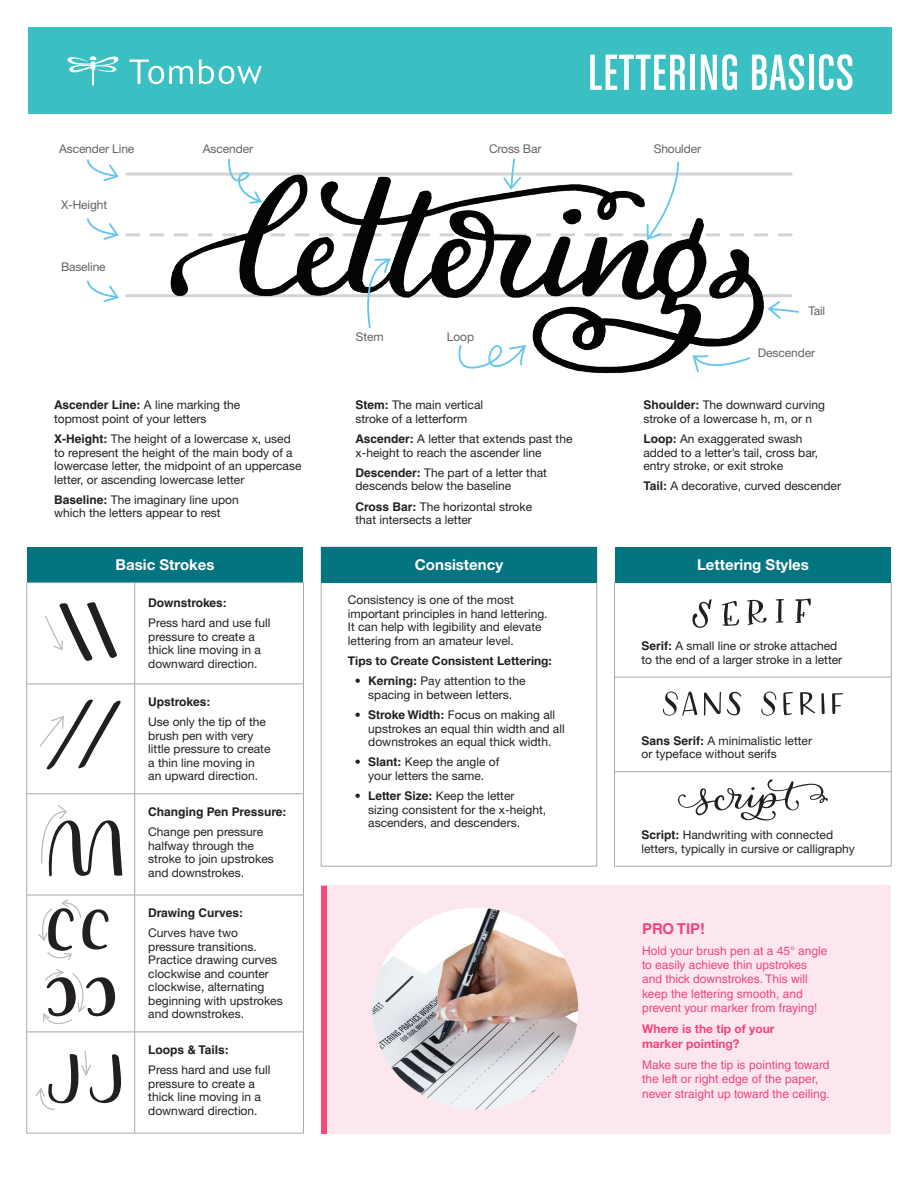
<style>
.page{position:relative;width:918px;height:1188px;background:#fff}
.page>*{position:absolute;margin:0;border:0;box-sizing:border-box;transform-origin:0 0}
.t1{font:54px "Chalet Comprime Cologne Eighty";letter-spacing:.02em;color:#fff}
.t2{font:700 15px "Helvetica Neue LT Std";color:#fff}
.t3{font:700 15px "Helvetica LT Std";color:#f0457a}
.t4{font:12px/13.5px "Helvetica Neue LT Std";color:#231f20}
.t5{font:12px/14.4px "Helvetica LT Std";color:#f0457a}
.t6{font:12px "Helvetica Neue LT Std";letter-spacing:-.01em;color:#636366}
.t7{font:700 12px "Helvetica LT Std";color:#231f20}
.t8{font:700 12px/14.4px "Helvetica Neue LT Std";color:#f0457a}
.t9{font:700 12px "Helvetica Neue LT Std";color:#231f20}
.s1{font-family:"Helvetica LT Std";font-weight:700}
</style>
<div class="page">
<div style="left:28px;top:28px;width:864px;height:86px;background:#3ac0c3"></div>
<svg style="left:68px;top:56px;width:194px;height:30px"></svg>
<hr style="left:127px;top:294px;width:664px;height:3px;background:#d3d3d4">
<img style="left:170px;top:241px;width:594px;height:133px">
<hr style="left:614px;top:582px;width:277px;height:1px;background:#a8a8ab">
<hr style="left:614px;top:583px;width:1px;height:94px;background:#a8a8ab">
<hr style="left:891px;top:583px;width:1px;height:94px;background:#a8a8ab">
<hr style="left:614px;top:677px;width:1px;height:94px;background:#a8a8ab">
<hr style="left:891px;top:677px;width:1px;height:94px;background:#a8a8ab">
<hr style="left:614px;top:772px;width:1px;height:94px;background:#a8a8ab">
<hr style="left:891px;top:772px;width:1px;height:94px;background:#a8a8ab">
<hr style="left:614px;top:677px;width:277px;height:1px;background:#a8a8ab">
<hr style="left:614px;top:771px;width:277px;height:1px;background:#a8a8ab">
<hr style="left:614px;top:866px;width:277px;height:1px;background:#a8a8ab">
<div style="left:327px;top:886px;width:564px;height:248px;background:#fce7ef"></div>
<img style="left:372px;top:908px;width:206px;height:202px">
<div style="left:321px;top:886px;width:6px;height:248px;background:#f04c7c"></div>
<svg style="left:704px;top:692px;width:17px;height:23px"></svg>
<svg style="left:800px;top:692px;width:15px;height:23px"></svg>
<svg style="left:761px;top:691px;width:15px;height:25px"></svg>
<svg style="left:663px;top:691px;width:35px;height:25px"></svg>
<svg style="left:727px;top:691px;width:14px;height:24px"></svg>
<svg style="left:783px;top:692px;width:10px;height:23px"></svg>
<svg style="left:832px;top:693px;width:11px;height:21px"></svg>
<svg style="left:821px;top:693px;width:4px;height:21px"></svg>
<svg style="left:747px;top:600px;width:20px;height:25px"></svg>
<svg style="left:692px;top:599px;width:20px;height:29px"></svg>
<svg style="left:721px;top:601px;width:18px;height:25px"></svg>
<svg style="left:795px;top:598px;width:16px;height:25px"></svg>
<svg style="left:776px;top:599px;width:8px;height:24px"></svg>
<svg style="left:678px;top:779px;width:150px;height:42px"></svg>
<div style="left:27px;top:547px;width:276px;height:35px;background:#037581"></div>
<div style="left:321px;top:547px;width:276px;height:35px;background:#037581"></div>
<div style="left:615px;top:547px;width:276px;height:35px;background:#037581"></div>
<svg style="left:45px;top:602px;width:72px;height:59px"></svg>
<svg style="left:39px;top:699px;width:82px;height:71px"></svg>
<svg style="left:35px;top:1051px;width:86px;height:59px"></svg>
<svg style="left:41px;top:805px;width:81px;height:72px"></svg>
<svg style="left:43px;top:969px;width:72px;height:56px"></svg>
<svg style="left:38px;top:899px;width:71px;height:62px"></svg>
<svg style="left:361px;top:258px;width:30px;height:71px"></svg>
<svg style="left:692px;top:354px;width:60px;height:20px"></svg>
<svg style="left:768px;top:301px;width:32px;height:18px"></svg>
<svg style="left:87px;top:218px;width:32px;height:22px"></svg>
<svg style="left:87px;top:159px;width:32px;height:23px"></svg>
<svg style="left:87px;top:280px;width:32px;height:23px"></svg>
<svg style="left:454px;top:337px;width:73px;height:34px"></svg>
<svg style="left:127px;top:158px;width:664px;height:83px"></svg>
<hr style="left:26px;top:1032px;width:1px;height:101px;background:#a8a8ab">
<hr style="left:134px;top:1032px;width:1px;height:101px;background:#a8a8ab">
<hr style="left:303px;top:1032px;width:1px;height:101px;background:#a8a8ab">
<hr style="left:27px;top:1133px;width:108px;height:1px;background:#a8a8ab">
<hr style="left:135px;top:1133px;width:169px;height:1px;background:#a8a8ab">
<hr style="left:27px;top:582px;width:108px;height:1px;background:#a8a8ab">
<hr style="left:26px;top:583px;width:1px;height:101px;background:#a8a8ab">
<hr style="left:135px;top:582px;width:169px;height:1px;background:#a8a8ab">
<hr style="left:134px;top:583px;width:1px;height:101px;background:#a8a8ab">
<hr style="left:303px;top:583px;width:1px;height:101px;background:#a8a8ab">
<hr style="left:27px;top:684px;width:108px;height:1px;background:#a8a8ab">
<hr style="left:26px;top:684px;width:1px;height:110px;background:#a8a8ab">
<hr style="left:135px;top:684px;width:169px;height:1px;background:#a8a8ab">
<hr style="left:134px;top:684px;width:1px;height:110px;background:#a8a8ab">
<hr style="left:303px;top:684px;width:1px;height:110px;background:#a8a8ab">
<hr style="left:27px;top:794px;width:108px;height:1px;background:#a8a8ab">
<hr style="left:26px;top:794px;width:1px;height:101px;background:#a8a8ab">
<hr style="left:135px;top:794px;width:169px;height:1px;background:#a8a8ab">
<hr style="left:134px;top:794px;width:1px;height:101px;background:#a8a8ab">
<hr style="left:303px;top:794px;width:1px;height:101px;background:#a8a8ab">
<hr style="left:27px;top:895px;width:108px;height:1px;background:#a8a8ab">
<hr style="left:26px;top:895px;width:1px;height:137px;background:#a8a8ab">
<hr style="left:135px;top:895px;width:169px;height:1px;background:#a8a8ab">
<hr style="left:134px;top:895px;width:1px;height:137px;background:#a8a8ab">
<hr style="left:303px;top:895px;width:1px;height:137px;background:#a8a8ab">
<hr style="left:27px;top:1032px;width:108px;height:1px;background:#a8a8ab">
<hr style="left:135px;top:1032px;width:169px;height:1px;background:#a8a8ab">
<h1 class="t1" style="left:588px;top:43px;width:267px">LETTERING BASICS</h1>
<p class="t6" style="left:59px;top:142px;width:77px">Ascender Line</p>
<p class="t6" style="left:489px;top:142px;width:54px">Cross Bar</p>
<p class="t6" style="left:203px;top:142px;width:52px">Ascender</p>
<p class="t6" style="left:61px;top:198px;width:48px">X-Height</p>
<p class="t6" style="left:61px;top:260px;width:46px">Baseline</p>
<p class="t4" style="left:54px;top:398px;width:188px"><span class="s1">Ascender Line:</span> A line marking the topmost point of your letters</p>
<p class="t4" style="left:54px;top:432px;width:249px"><span class="s1">X-Height:</span> The height of a lowercase x, used to represent the height of the main body of a lowercase letter, the midpoint of an uppercase letter, or ascending lowercase letter</p>
<p class="t4" style="left:54px;top:493px;width:186px"><span class="s1">Baseline:</span> The imaginary line upon which the letters appear to rest</p>
<p class="t6" style="left:356px;top:329px;width:29px">Stem</p>
<p class="t6" style="left:447px;top:329px;width:29px">Loop</p>
<p class="t4" style="left:356px;top:398px;width:129px"><span class="s1">Stem:</span> The main vertical stroke of a letterform</p>
<p class="t4" style="left:356px;top:432px;width:218px"><span class="s1">Ascender:</span> A letter that extends past the x-height to reach the ascender line</p>
<p class="t4" style="left:356px;top:466px;width:193px"><span class="s1">Descender:</span> The part of a letter that descends below the baseline</p>
<p class="t4" style="left:356px;top:499px;width:178px"><span class="s1">Cross Bar:</span> The horizontal stroke that intersects a letter</p>
<p class="t6" style="left:654px;top:142px;width:49px">Shoulder</p>
<p class="t6" style="left:808px;top:304px;width:18px">Tail</p>
<p class="t6" style="left:758px;top:346px;width:59px">Descender</p>
<p class="t4" style="left:643px;top:398px;width:183px"><span class="s1">Shoulder:</span> The downward curving stroke of a lowercase h, m, or n</p>
<p class="t4" style="left:643px;top:432px;width:176px"><span class="s1">Loop:</span> An exaggerated swash added to a letter’s tail, cross bar, entry stroke, or exit stroke</p>
<p class="t4" style="left:643px;top:479px;width:199px"><span class="s1">Tail:</span> A decorative, curved descender</p>
<p class="t2" style="left:116px;top:555px;width:100px">Basic Strokes</p>
<p class="t2" style="left:415px;top:555px;width:90px">Consistency</p>
<p class="t2" style="left:697px;top:555px;width:113px">Lettering Styles</p>
<p class="t7" style="left:148px;top:596px;width:80px">Downstrokes:</p>
<p class="t4" style="left:148px;top:616px;width:124px">Press hard and use full pressure to create a thick line moving in a downward direction.</p>
<p class="t7" style="left:148px;top:694px;width:64px">Upstrokes:</p>
<p class="t4" style="left:148px;top:715px;width:124px">Use only the tip of the brush pen with very little pressure to create a thin line moving in an upward direction.</p>
<p class="t7" style="left:148px;top:804px;width:140px">Changing Pen Pressure:</p>
<p class="t4" style="left:148px;top:825px;width:127px">Change pen pressure halfway through the stroke to join upstrokes and downstrokes.</p>
<p class="t7" style="left:148px;top:906px;width:96px">Drawing Curves:</p>
<p class="t4" style="left:148px;top:926px;width:136px">Curves have two pressure transitions.<br>Practice drawing curves clockwise and counter clockwise, alternating beginning with upstrokes and downstrokes.</p>
<p class="t7" style="left:148px;top:1042px;width:82px">Loops &amp; Tails:</p>
<p class="t4" style="left:148px;top:1063px;width:124px">Press hard and use full pressure to create a thick line moving in a downward direction.</p>
<p class="t4" style="left:348px;top:593px;width:201px">Consistency is one of the most important principles in hand lettering.<br>It can help with legibility and elevate lettering from an amateur level.</p>
<p class="t9" style="left:348px;top:654px;width:205px">Tips to Create Consistent Lettering:</p>
<p class="t4" style="left:355px;top:674px;width:172px;text-align:center">• <span class="s1">Kerning:</span> Pay attention to the spacing in between letters.</p>
<p class="t4" style="left:368px;top:708px;width:198px;text-indent:-14px">• <span class="s1">Stroke Width:</span> Focus on making all upstrokes an equal thin width and all downstrokes an equal thick width.</p>
<p class="t4" style="left:355px;top:755px;width:146px;text-align:center">• <span class="s1">Slant:</span> Keep the angle of your letters the same.</p>
<p class="t4" style="left:368px;top:789px;width:180px;text-indent:-14px">• <span class="s1">Letter Size:</span> Keep the letter sizing consistent for the x-height, ascenders, and descenders.</p>
<p class="t4" style="left:642px;top:639px;width:202px"><span class="s1">Serif:</span> A small line or stroke attached to the end of a larger stroke in a letter</p>
<p class="t4" style="left:642px;top:733px;width:172px"><span class="s1">Sans Serif:</span> A minimalistic letter or typeface without serifs</p>
<p class="t4" style="left:642px;top:828px;width:215px"><span class="s1">Script:</span> Handwriting with connected letters, typically in cursive or calligraphy</p>
<p class="t3" style="left:642px;top:919px;width:65px">PRO TIP!</p>
<p class="t5" style="left:642px;top:943px;width:187px">Hold your brush pen at a 45° angle to easily achieve thin upstrokes and thick downstrokes. This will keep the lettering smooth, and prevent your marker from fraying!</p>
<p class="t8" style="left:642px;top:1022px;width:134px">Where is the tip of your marker pointing?</p>
<p class="t5" style="left:642px;top:1058px;width:189px">Make sure the tip is pointing toward the left or right edge of the paper, never straight up toward the ceiling.</p>
</div>
